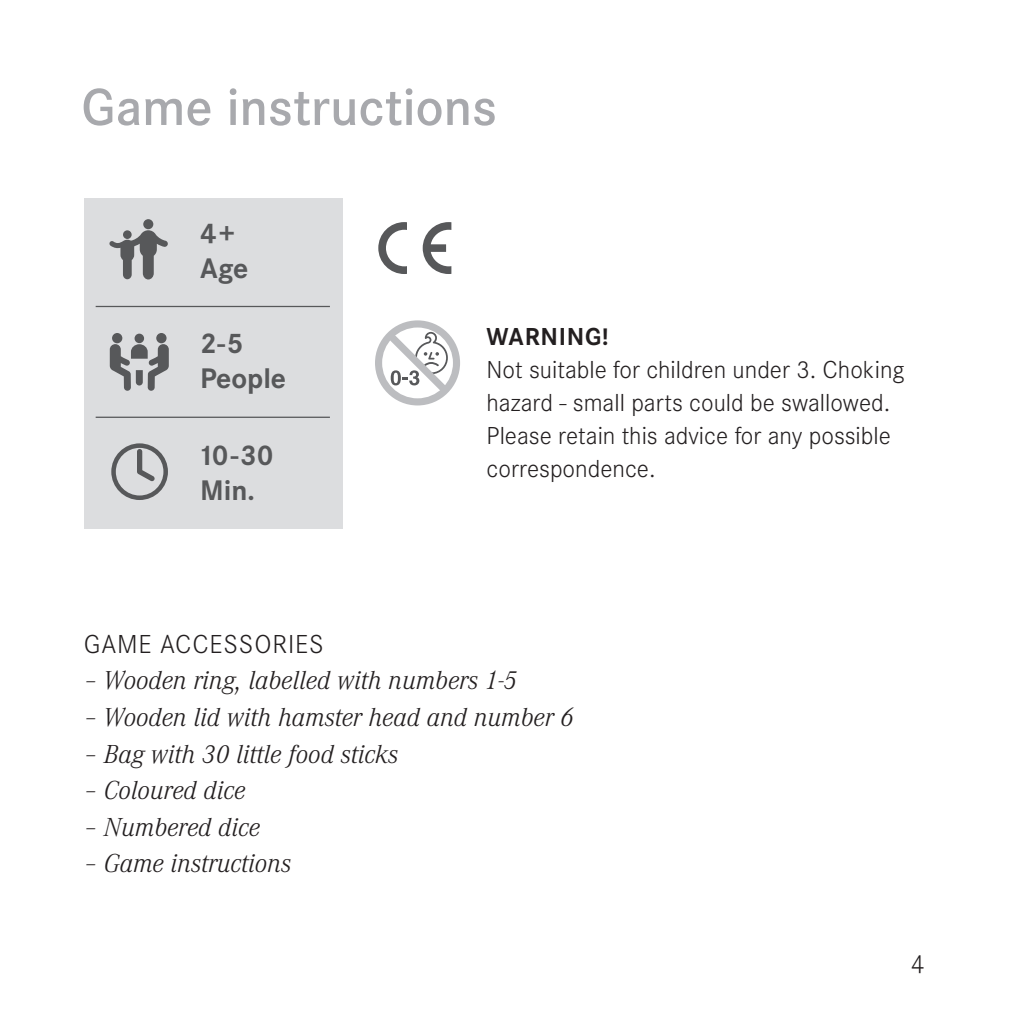
<style>
.page{position:relative;width:1021px;height:1021px;background:#fff}
.page>*{position:absolute;margin:0;border:0;box-sizing:border-box;transform-origin:0 0}
.t1{font:600 54px "Corporate S";color:#a8a9ad}
.t2{font:700 29.4px/35.4px "Corporate S";color:#57585a}
.t3{font:italic 300 27px "Corporate A";color:#231f20}
.t4{font:300 27px "Corporate S";letter-spacing:.03em;color:#231f20}
.t5{font:300 25.5px/33px "Corporate S";color:#231f20}
.t6{font:700 25.5px "Corporate S";letter-spacing:.03em;color:#231f20}
</style>
<div class="page">
<div style="left:84px;top:198px;width:258px;height:331px;background:#dcdddf"></div>
<div style="left:143px;top:219px;width:10px;height:10px;background:#57585a;border-radius:50%"></div>
<svg style="left:109px;top:230px;width:59px;height:49px"></svg>
<svg style="left:111px;top:443px;width:57px;height:57px"></svg>
<div style="left:134px;top:333px;width:10px;height:10px;background:#57585a;border-radius:50%"></div>
<div style="left:156px;top:333px;width:10px;height:10px;background:#57585a;border-radius:50%"></div>
<div style="left:112px;top:333px;width:10px;height:10px;background:#57585a;border-radius:50%"></div>
<svg style="left:110px;top:344px;width:59px;height:47px"></svg>
<hr style="left:96px;top:416px;width:234px;height:2px;background:#57585a">
<hr style="left:96px;top:306px;width:234px;height:1px;background:#57585a">
<svg style="left:375px;top:320px;width:85px;height:85px"></svg>
<svg style="left:378px;top:222px;width:29px;height:52px"></svg>
<svg style="left:422px;top:222px;width:29px;height:52px"></svg>
<h1 class="t1" style="left:81px;top:77px;width:417px">Game instructions</h1>
<p class="t2" style="left:200px;top:215px;width:50px">4+<br>Age</p>
<p class="t2" style="left:200px;top:325px;width:87px">2-5<br>People</p>
<p class="t2" style="left:197px;top:437px;width:78px">10-30<br>Min.</p>
<p class="t6" style="left:486px;top:322px;width:124px">WARNING!</p>
<p class="t5" style="left:486px;top:353px;width:419px">Not suitable for children under 3. Choking hazard - small parts could be swallowed.<br>Please retain this advice for any possible correspondence.</p>
<p class="t4" style="left:84px;top:629px;width:241px">GAME ACCESSORIES</p>
<p class="t3" style="left:84px;top:665px;width:434px">– Wooden ring, labelled with numbers 1-5</p>
<p class="t3" style="left:84px;top:701px;width:491px">– Wooden lid with hamster head and number 6</p>
<p class="t3" style="left:84px;top:738px;width:316px">– Bag with 30 little food sticks</p>
<p class="t3" style="left:84px;top:775px;width:163px">– Coloured dice</p>
<p class="t3" style="left:84px;top:811px;width:177px">– Numbered dice</p>
<p class="t3" style="left:84px;top:848px;width:209px">– Game instructions</p>
<p class="t4" style="left:910px;top:949px;width:16px">4</p>
</div>
